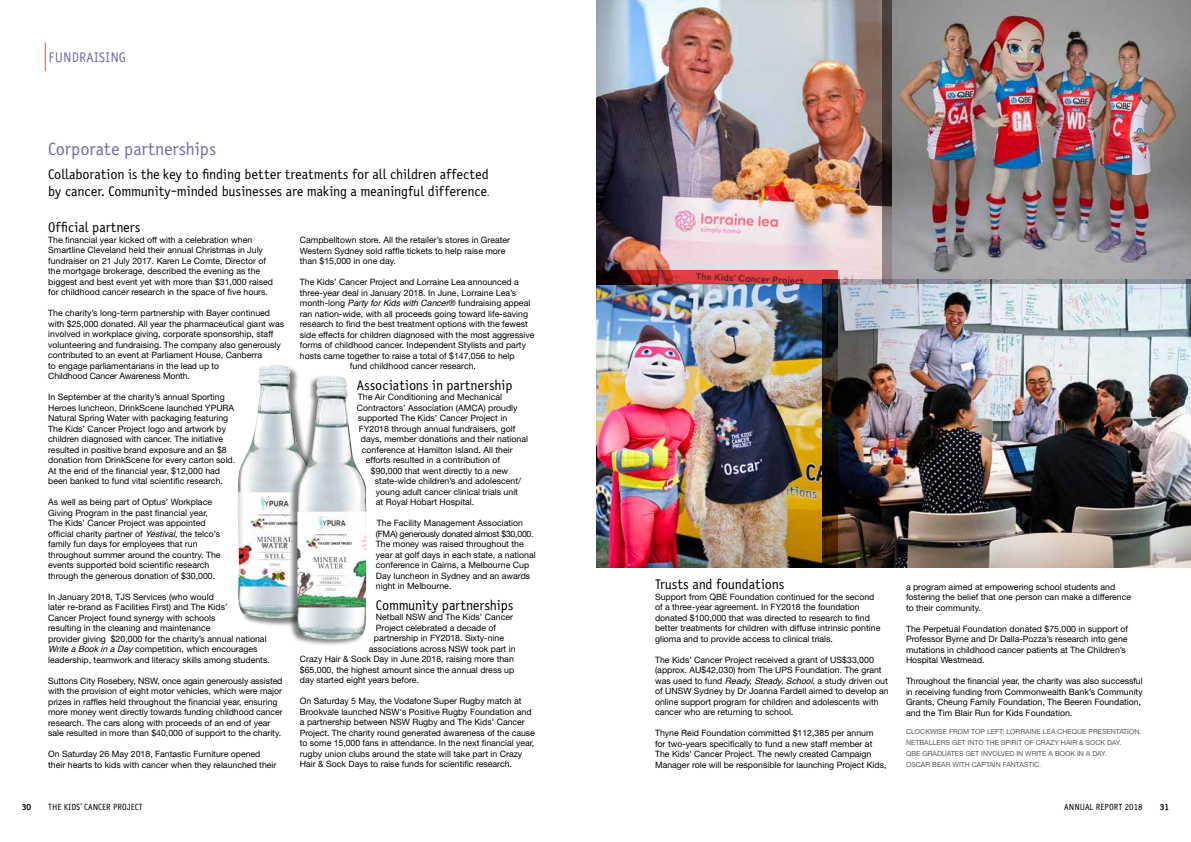
<style>
.page{position:relative;width:1191px;height:842px;background:#fff}
.page>*{position:absolute;margin:0;border:0;box-sizing:border-box;transform-origin:0 0}
.t1{font:18px "Saturday Sans ICG";color:#7b69af}
.t2{font:14px/16.8px "Saturday Sans ICG";color:#000}
.t3{font:14px "Saturday Sans ICG";color:#7b69af}
.t4{font:9px "Saturday Sans ICG";color:#000}
.t5{font:9px "Saturday Sans ICG Bold";color:#000}
.t6{font:8.8px/10.5px "Helvetica Neue";color:#000}
.t7{font:7px/10.8px "Helvetica Neue";color:#58595b}
.s1{font-family:"Helvetica Neue";font-size:8.8px}
.s2{font-family:"Helvetica";font-style:italic}
</style>
<div class="page">
<img style="left:596px;top:285px;width:226px;height:283px">
<img style="left:596px;top:0;width:286px;height:285px">
<img style="left:882px;top:0;width:309px;height:280px">
<img style="left:822px;top:280px;width:369px;height:288px">
<svg style="left:45px;top:43px;width:1px;height:28px"></svg>
<div style="left:239px;top:366px;width:80px;height:261px;background:#000;opacity:.5"></div>
<img style="left:237px;top:365px;width:74px;height:253px">
<div style="left:289px;top:374px;width:78px;height:272px;background:#000;opacity:.5"></div>
<img style="left:296px;top:376px;width:71px;height:264px">
<h2 class="t3" style="left:49px;top:49px;width:78px">FUNDRAISING</h2>
<h1 class="t1" style="left:48px;top:139px;width:170px">Corporate partnerships</h1>
<h2 class="t2" style="left:48px;top:166px;width:443px">Collaboration is the key to finding better treatments for all children affected by cancer. Community-minded businesses are making a meaningful difference<span class="s1">.</span></h2>
<h2 class="t2" style="left:48px;top:219px;width:94px">Official partners</h2>
<p class="t6" style="left:48px;top:234px;width:226px">The financial year kicked off with a celebration when Smartline Cleveland held their annual Christmas in July fundraiser on 21 July 2017. Karen Le Comte, Director of the mortgage brokerage, described the evening as the biggest and best event yet with more than $31,000 raised for childhood cancer research in the space of five hours.</p>
<p class="t6" style="left:48px;top:308px;width:237px">The charity’s long-term partnership with Bayer continued with $25,000 donated. All year the pharmaceutical giant was involved in workplace giving, corporate sponsorship, staff volunteering and fundraising. The company also generously contributed to an event at Parliament House, Canberra<br>to engage parliamentarians in the lead up to<br>Childhood Cancer Awareness Month.</p>
<p class="t6" style="left:48px;top:392px;width:188px">In September at the charity’s annual Sporting Heroes luncheon, DrinkScene launched YPURA Natural Spring Water with packaging featuring The Kids’ Cancer Project logo and artwork by children diagnosed with cancer. The initiative resulted in positive brand exposure and an $8 donation from DrinkScene for every carton sold.<br>At the end of the financial year, $12,000 had been banked to fund vital scientific research.</p>
<p class="t6" style="left:48px;top:497px;width:174px">As well as being part of Optus’ Workplace Giving Program in the past financial year, The Kids’ Cancer Project was appointed official charity partner of <span class="s2">Yestival</span>, the telco’s family fun days for employees that run throughout summer around the country. The events supported bold scientific research through the generous donation of $30,000.</p>
<p class="t6" style="left:48px;top:591px;width:223px">In January 2018, TJS Services (who would<br>later re-brand as Facilities First) and The Kids’<br>Cancer Project found synergy with schools<br>resulting in the cleaning and maintenance<br>provider giving $20,000 for the charity’s annual national <span class="s2">Write a Book in a Day</span> competition, which encourages leadership, teamwork and literacy skills among students.</p>
<p class="t6" style="left:48px;top:675px;width:236px">Suttons City Rosebery, NSW, once again generously assisted with the provision of eight motor vehicles, which were major prizes in raffles held throughout the financial year, ensuring more money went directly towards funding childhood cancer research. The cars along with proceeds of an end of year sale resulted in more than $40,000 of support to the charity.</p>
<p class="t6" style="left:48px;top:749px;width:230px">On Saturday 26 May 2018, Fantastic Furniture opened their hearts to kids with cancer when they relaunched their</p>
<p class="t6" style="left:300px;top:235px;width:212px">Campbelltown store. All the retailer’s stores in Greater<br>Western Sydney sold raffle tickets to help raise more than $15,000 in one day.</p>
<p class="t6" style="left:300px;top:277px;width:220px">The Kids’ Cancer Project and Lorraine Lea announced a</p>
<p class="t6" style="left:300px;top:287px;width:218px">three-year deal in January 2018. In June, Lorraine Lea’s</p>
<p class="t6" style="left:300px;top:298px;width:232px">month-long <span class="s2">Party for Kids with Cancer</span>® fundraising appeal</p>
<p class="t6" style="left:300px;top:308px;width:230px">ran nation-wide, with all proceeds going toward life-saving</p>
<p class="t6" style="left:300px;top:319px;width:230px">research to find the best treatment options with the fewest</p>
<p class="t6" style="left:300px;top:329px;width:236px">side effects for children diagnosed with the most aggressive</p>
<p class="t6" style="left:300px;top:340px;width:228px">forms of childhood cancer. Independent Stylists and party</p>
<p class="t6" style="left:300px;top:350px;width:216px">hosts came together to raise a total of $147,056 to help</p>
<p class="t6" style="left:350px;top:361px;width:128px">fund childhood cancer research.</p>
<h2 class="t2" style="left:357px;top:377px;width:157px">Associations in partnership</h2>
<p class="t6" style="left:358px;top:392px;width:146px">The Air Conditioning and Mechanical</p>
<p class="t6" style="left:357px;top:402px;width:162px">Contractors’ Association (AMCA) proudly</p>
<p class="t6" style="left:358px;top:413px;width:151px">supported The Kids’ Cancer Project in</p>
<p class="t6" style="left:359px;top:423px;width:158px">FY2018 through annual fundraisers, golf</p>
<p class="t6" style="left:361px;top:434px;width:169px">days, member donations and their national</p>
<p class="t6" style="left:362px;top:444px;width:152px">conference at Hamilton Island. All their</p>
<p class="t6" style="left:366px;top:455px;width:136px">efforts resulted in a contribution of</p>
<p class="t6" style="left:371px;top:465px;width:139px">$90,000 that went directly to a new</p>
<p class="t6" style="left:375px;top:476px;width:148px">state-wide children’s and adolescent/</p>
<p class="t6" style="left:376px;top:486px;width:144px">young adult cancer clinical trials unit</p>
<p class="t6" style="left:376px;top:497px;width:100px">at Royal Hobart Hospital.</p>
<p class="t6" style="left:376px;top:518px;width:161px">The Facility Management Association (FMA) generously donated almost $30,000.<br>The money was raised throughout the year at golf days in each state, a national conference in Cairns, a Melbourne Cup Day luncheon in Sydney and an awards night in Melbourne.</p>
<h2 class="t2" style="left:376px;top:597px;width:139px">Community partnerships</h2>
<p class="t6" style="left:376px;top:612px;width:139px">Netball NSW and The Kids’ Cancer</p>
<p class="t6" style="left:376px;top:622px;width:122px">Project celebrated a decade of</p>
<p class="t6" style="left:374px;top:633px;width:132px">partnership in FY2018. Sixty-nine</p>
<p class="t6" style="left:369px;top:643px;width:148px">associations across NSW took part in</p>
<p class="t6" style="left:300px;top:654px;width:215px">Crazy Hair &amp; Sock Day in June 2018, raising more than</p>
<p class="t6" style="left:300px;top:664px;width:216px">$65,000, the highest amount since the annual dress up</p>
<p class="t6" style="left:300px;top:675px;width:121px">day started eight years before.</p>
<p class="t6" style="left:300px;top:696px;width:237px">On Saturday 5 May, the Vodafone Super Rugby match at Brookvale launched NSW's Positive Rugby Foundation and a partnership between NSW Rugby and The Kids’ Cancer Project. The charity round generated awareness of the cause to some 15,000 fans in attendance. In the next financial year, rugby union clubs around the state will take part in Crazy Hair &amp; Sock Days to raise funds for scientific research.</p>
<h2 class="t2" style="left:655px;top:576px;width:131px">Trusts and foundations</h2>
<p class="t6" style="left:655px;top:591px;width:227px">Support from QBE Foundation continued for the second of a three-year agreement. In FY2018 the foundation donated $100,000 that was directed to research to find better treatments for children with diffuse intrinsic pontine glioma and to provide access to clinical trials.</p>
<p class="t6" style="left:655px;top:654px;width:235px">The Kids’ Cancer Project received a grant of US$33,000 (approx. AU$42,030) from The UPS Foundation. The grant was used to fund <span class="s2">Ready, Steady, School</span>, a study driven out of UNSW Sydney by Dr Joanna Fardell aimed to develop an online support program for children and adolescents with cancer who are returning to school.</p>
<p class="t6" style="left:655px;top:727px;width:233px">Thyne Reid Foundation committed $112,385 per annum<br>for two-years specifically to fund a new staff member at The Kids’ Cancer Project. The newly created Campaign Manager role will be responsible for launching Project Kids,</p>
<p class="t6" style="left:906px;top:581px;width:227px">a program aimed at empowering school students and fostering the belief that one person can make a difference to their community.</p>
<p class="t6" style="left:906px;top:623px;width:224px">The Perpetual Foundation donated $75,000 in support of Professor Byrne and Dr Dalla-Pozza’s research into gene mutations in childhood cancer patients at The Children’s Hospital Westmead.</p>
<p class="t6" style="left:906px;top:675px;width:238px">Throughout the financial year, the charity was also successful in receiving funding from Commonwealth Bank’s Community Grants, Cheung Family Foundation, The Beeren Foundation, and the Tim Blair Run for Kids Foundation.</p>
<p class="t7" style="left:906px;top:726px;width:237px">CLOCKWISE FROM TOP LEFT: LORRAINE LEA CHEQUE PRESENTATION.<br>NETBALLERS GET INTO THE SPIRIT OF CRAZY HAIR &amp; SOCK DAY.<br>QBE GRADUATES GET INVOLVED IN WRITE A BOOK IN A DAY.<br>OSCAR BEAR WITH CAPTAIN FANTASTIC.</p>
<p class="t5" style="left:22px;top:801px;width:11px">30</p>
<p class="t4" style="left:48px;top:802px;width:96px">THE KIDS’ CANCER PROJECT</p>
<p class="t4" style="left:1064px;top:802px;width:80px">ANNUAL REPORT 2018</p>
<p class="t5" style="left:1159px;top:801px;width:11px">31</p>
</div>
